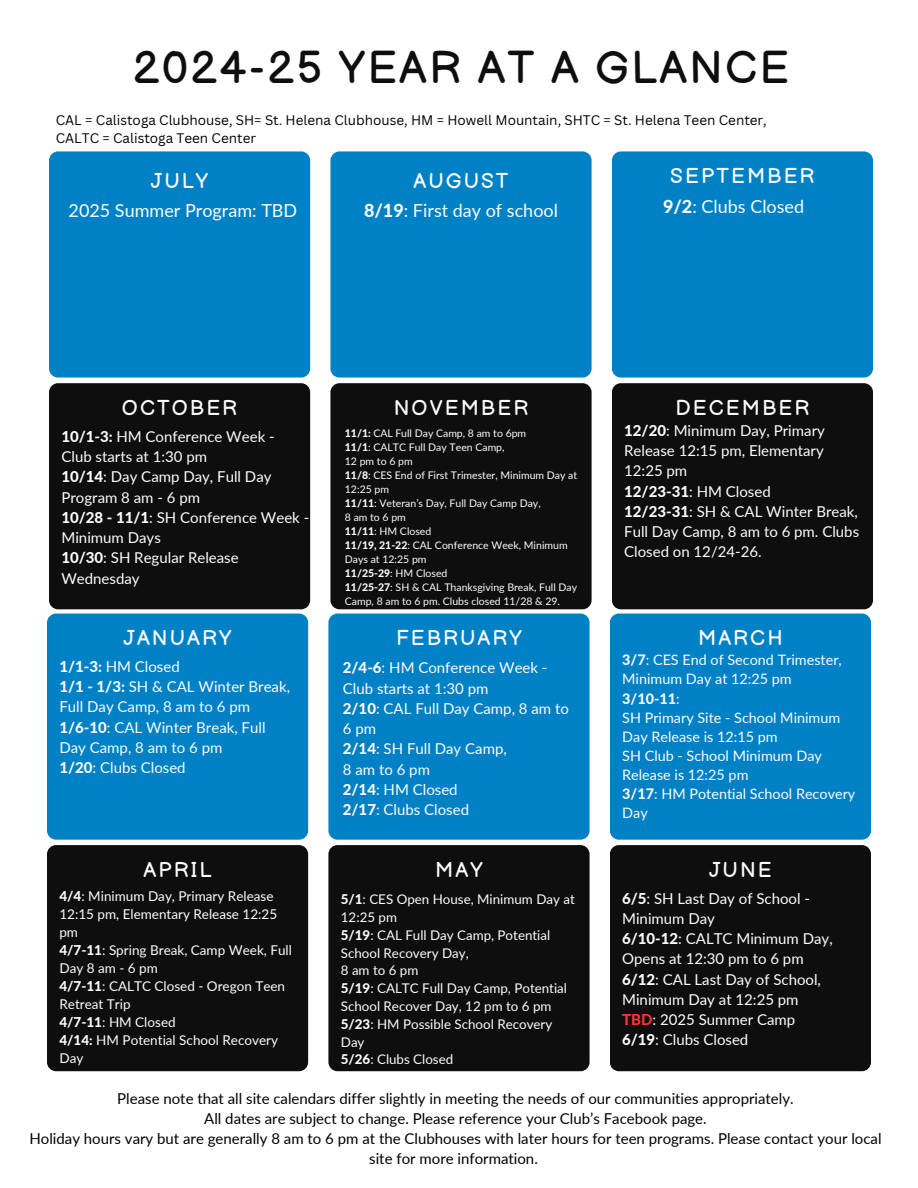
<style>
.page{position:relative;width:918px;height:1188px;background:#fff}
.page>*{position:absolute;margin:0;border:0;box-sizing:border-box;transform-origin:0 0}
.t1{font:45px "Balsamiq Sans";letter-spacing:.05em;color:#0e0e0e}
.t2{font:21px "Balsamiq Sans";letter-spacing:.1em;color:#fcfdfb}
.t3{font:18px "Lato";color:#fcfdfb}
.t4{font:15px/20.2px "Lato";color:#fcfdfb}
.t5{font:15px/20.2px "Lato";color:#000;text-align:center}
.t6{font:14.4px/19.2px "Lato";color:#fcfdfb}
.t7{font:13.5px/18px "Lato";color:#fcfdfb}
.t8{font:13.5px/18px "Canva Sans";color:#000}
.t9{font:13.35px/17.9px "Lato";color:#fcfdfb}
.t10{font:10.5px/14px "Lato";color:#fcfdfb}
.t11{font:10.5px "Lato";letter-spacing:.255em;color:#fcfdfb}
.s1{font-weight:800}
.s2{font-weight:800;color:#ff3131}
</style>
<div class="page">
<div style="left:47px;top:614px;width:261px;height:226px;background:#0081c6;border-radius:9px"></div>
<div style="left:328px;top:614px;width:262px;height:226px;background:#0081c6;border-radius:9px"></div>
<div style="left:610px;top:614px;width:261px;height:226px;background:#0081c6;border-radius:9px"></div>
<div style="left:47px;top:845px;width:261px;height:226px;background:#0e0e0e;border-radius:9px"></div>
<div style="left:328px;top:845px;width:262px;height:226px;background:#0e0e0e;border-radius:9px"></div>
<div style="left:610px;top:845px;width:261px;height:226px;background:#0e0e0e;border-radius:9px"></div>
<div style="left:330px;top:383px;width:262px;height:226px;background:#0e0e0e;border-radius:9px"></div>
<div style="left:612px;top:383px;width:261px;height:226px;background:#0e0e0e;border-radius:9px"></div>
<div style="left:49px;top:383px;width:261px;height:226px;background:#0e0e0e;border-radius:9px"></div>
<div style="left:330px;top:151px;width:262px;height:227px;background:#0081c6;border-radius:9px"></div>
<div style="left:612px;top:151px;width:261px;height:227px;background:#0081c6;border-radius:9px"></div>
<div style="left:49px;top:151px;width:261px;height:227px;background:#0081c6;border-radius:9px"></div>
<h1 class="t1" style="left:133px;top:43px;width:658px">2024-25 YEAR AT A GLANCE</h1>
<h4 class="t8" style="left:56px;top:110px;width:713px">CAL = Calistoga Clubhouse, SH= St. Helena Clubhouse, HM = Howell Mountain, SHTC = St. Helena Teen Center,<br>CALTC = Calistoga Teen Center</h4>
<h5 class="t2" style="left:151px;top:169px;width:59px">JULY</h5>
<h2 class="t2" style="left:670px;top:164px;width:146px">SEPTEMBER</h2>
<h2 class="t3" style="left:69px;top:199px;width:230px">2025 Summer Program: TBD</h2>
<h5 class="t2" style="left:413px;top:169px;width:97px">AUGUST</h5>
<h2 class="t3" style="left:364px;top:199px;width:195px"><span class="s1">8/19</span>: First day of school</h2>
<h4 class="t3" style="left:663px;top:195px;width:143px"><span class="s1">9/2</span>: Clubs Closed</h4>
<h4 class="t2" style="left:122px;top:396px;width:117px">OCTOBER</h4>
<h4 class="t4" style="left:61px;top:426px;width:249px"><span class="s1">10/1-3:</span> HM Conference Week -<br>Club starts at 1:30 pm<br><span class="s1">10/14</span>: Day Camp Day, Full Day<br>Program 8 am - 6 pm<br><span class="s1">10/28 - 11/1</span>: SH Conference Week -<br>Minimum Days<br><span class="s1">10/30</span>: SH Regular Release<br>Wednesday</h4>
<h4 class="t2" style="left:124px;top:626px;width:109px">JANUARY</h4>
<h2 class="t4" style="left:59px;top:656px;width:232px"><span class="s1">1/1-3:</span> HM Closed<br><span class="s1">1/1 - 1/3:</span> SH &amp; CAL Winter Break,<br>Full Day Camp, 8 am to 6 pm<br><span class="s1">1/6-10</span>: CAL Winter Break, Full<br>Day Camp, 8 am to 6 pm<br><span class="s1">1/20</span>: Clubs Closed</h2>
<h3 class="t2" style="left:144px;top:858px;width:69px">APRIL</h3>
<h2 class="t7" style="left:59px;top:887px;width:234px"><span class="s1">4/4</span>: Minimum Day, Primary Release<br>12:15 pm, Elementary Release 12:25 pm<br><span class="s1">4/7-11</span>: Spring Break, Camp Week, Full<br>Day8am-6pm<br><span class="s1">4/7-11</span>: CALTC Closed - Oregon Teen<br>Retreat Trip<br><span class="s1">4/7-11</span>: HM Closed<br><span class="s1">4/14:</span> HM Potential School Recovery<br>Day</h2>
<p class="t2" style="left:394px;top:396px;width:136px">NOVEMBER</p>
<p class="t10" style="left:345px;top:426px;width:183px"><span class="s1">11/1:</span> CAL Full Day Camp, 8 am to 6pm</p>
<p class="t10" style="left:345px;top:440px;width:161px"><span class="s1">11/1</span>: CALTC Full Day Teen Camp,</p>
<p class="t10" style="left:345px;top:454px;width:69px">12 pm to 6 pm</p>
<p class="t10" style="left:345px;top:468px;width:234px"><span class="s1">11/8</span>: CES End of First Trimester, Minimum Day at<br>12:25 pm</p>
<p class="t10" style="left:345px;top:496px;width:197px"><span class="s1">11/11</span>: Veteran’s Day, Full Day Camp Day,</p>
<p class="t11" style="left:345px;top:511px;width:63px">8amto6pm</p>
<h2 class="t10" style="left:345px;top:524px;width:88px"><span class="s1">11/11</span>: HM Closed</h2>
<h4 class="t10" style="left:345px;top:538px;width:224px"><span class="s1">11/19, 21-22</span>: CAL Conference Week, Minimum<br>Days at 12:25 pm</h4>
<h2 class="t10" style="left:345px;top:566px;width:104px"><span class="s1">11/25-29</span>: HM Closed</h2>
<h4 class="t10" style="left:345px;top:580px;width:234px"><span class="s1">11/25-27</span>: SH &amp; CAL Thanksgiving Break, Full Day<br>Camp, 8 am to 6 pm. Clubs closed 11/28 &amp; 29.</h4>
<h3 class="t2" style="left:396px;top:626px;width:127px">FEBRUARY</h3>
<h2 class="t4" style="left:343px;top:657px;width:228px"><span class="s1">2/4-6</span>: HM Conference Week -<br>Club starts at 1:30 pm<br><span class="s1">2/10</span>: CAL Full Day Camp, 8 am to<br>6 pm<br><span class="s1">2/14</span>: SH Full Day Camp,<br>8amto6pm<br><span class="s1">2/14</span>: HM Closed<br><span class="s1">2/17</span>: Clubs Closed</h2>
<h4 class="t2" style="left:435px;top:858px;width:49px">MAY</h4>
<h2 class="t9" style="left:341px;top:890px;width:235px"><span class="s1">5/1</span>: CES Open House, Minimum Day at<br>12:25 pm<br><span class="s1">5/19</span>: CAL Full Day Camp, Potential<br>School Recovery Day,<br>8amto6pm<br><span class="s1">5/19</span>: CALTC Full Day Camp, Potential<br>School Recover Day, 12 pm to 6 pm<br><span class="s1">5/23</span>: HM Possible School Recovery<br>Day<br><span class="s1">5/26</span>: Clubs Closed</h2>
<h2 class="t2" style="left:676px;top:396px;width:135px">DECEMBER</h2>
<h2 class="t4" style="left:624px;top:420px;width:236px"><span class="s1">12/20</span>: Minimum Day, Primary<br>Release 12:15 pm, Elementary<br>12:25 pm<br><span class="s1">12/23-31</span>: HM Closed<br><span class="s1">12/23-31</span>: SH &amp; CAL Winter Break,<br>Full Day Camp, 8 am to 6 pm. Clubs<br>Closed on 12/24-26.</h2>
<h3 class="t2" style="left:698px;top:626px;width:86px">MARCH</h3>
<h2 class="t6" style="left:622px;top:650px;width:235px"><span class="s1">3/7</span>: CES End of Second Trimester,<br>Minimum Day at 12:25 pm<br><span class="s1">3/10-11</span>:<br>SH Primary Site - School Minimum<br>Day Release is 12:15 pm<br>SH Club - School Minimum Day<br>Release is 12:25 pm<br><span class="s1">3/17</span>: HM Potential School Recovery<br>Day</h2>
<p class="t2" style="left:709px;top:858px;width:64px">JUNE</p>
<p class="t4" style="left:622px;top:888px;width:212px"><span class="s1">6/5</span>: SH Last Day of School -<br>Minimum Day<br><span class="s1">6/10-12</span>: CALTC Minimum Day,<br>Opens at 12:30 pm to 6 pm<br><span class="s1">6/12</span>: CAL Last Day of School,<br>Minimum Day at 12:25 pm<br><span class="s2">TBD</span>: 2025 Summer Camp<br><span class="s1">6/19</span>: Clubs Closed</p>
<p class="t5" style="left:29px;top:1088px;width:854px">Please note that all site calendars differ slightly in meeting the needs of our communities appropriately.<br>All dates are subject to change. Please reference your Club’s Facebook page.<br>Holiday hours vary but are generally 8 am to 6 pm at the Clubhouses with later hours for teen programs. Please contact your local site for more information.</p>
</div>
